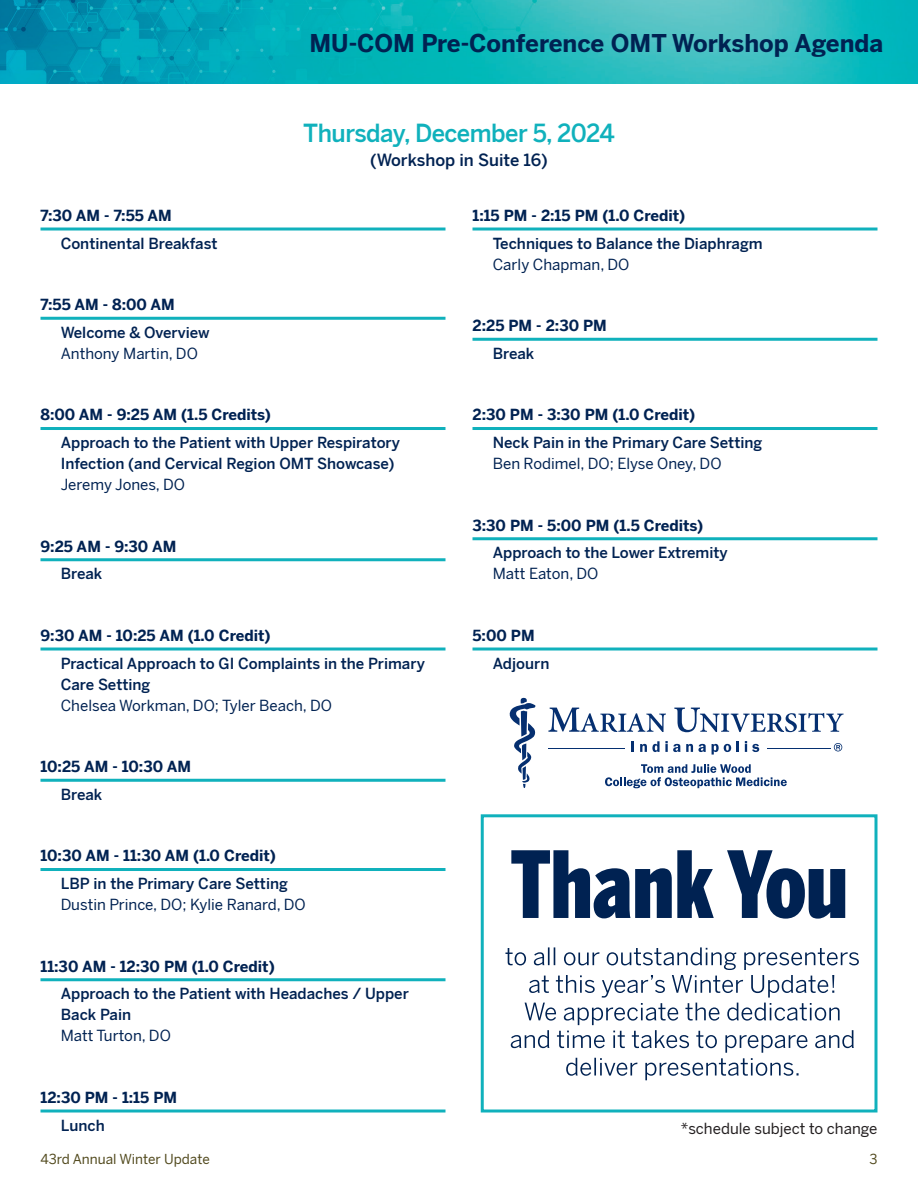
<style>
.page{position:relative;width:918px;height:1188px;background:#fff}
.page>*{position:absolute;margin:0;border:0;box-sizing:border-box;transform-origin:0 0}
.t1{font:500 24.45px "Benton Sans";letter-spacing:-.02em;color:#10b1bc}
.t2{font:700 24px "Benton Sans";color:#002252}
.t3{font:500 16.5px "Benton Sans";color:#002252}
.t4{font:500 15px/21px "Benton Sans";color:#002252}
.t5{font:700 15px "Benton Sans";color:#002252}
.t6{font:15px "Benton Sans";color:#002252}
.t7{font:15px "Benton Sans";color:#231f20}
.t8{font:13.5px "Benton Sans";color:#524a1e}
</style>
<div class="page">
<hr style="left:40px;top:228px;width:406px;height:3px;background:#10b1bc">
<hr style="left:40px;top:317px;width:406px;height:3px;background:#10b1bc">
<hr style="left:40px;top:427px;width:406px;height:3px;background:#10b1bc">
<hr style="left:40px;top:558px;width:406px;height:3px;background:#10b1bc">
<hr style="left:40px;top:648px;width:406px;height:3px;background:#10b1bc">
<hr style="left:40px;top:779px;width:406px;height:3px;background:#10b1bc">
<hr style="left:40px;top:868px;width:406px;height:3px;background:#10b1bc">
<hr style="left:40px;top:978px;width:406px;height:3px;background:#10b1bc">
<hr style="left:40px;top:1110px;width:406px;height:3px;background:#10b1bc">
<hr style="left:472px;top:228px;width:406px;height:3px;background:#10b1bc">
<hr style="left:472px;top:338px;width:406px;height:3px;background:#10b1bc">
<hr style="left:472px;top:427px;width:406px;height:3px;background:#10b1bc">
<hr style="left:472px;top:537px;width:406px;height:3px;background:#10b1bc">
<hr style="left:472px;top:648px;width:406px;height:3px;background:#10b1bc">
<img style="left:0;top:0;width:918px;height:83px">
<div style="left:481px;top:814px;width:397px;height:299px;background:#fff;border:3px solid #10b1bc"></div>
<svg style="left:505px;top:947px;width:354px;height:133px"></svg>
<svg style="left:511px;top:850px;width:334px;height:69px"></svg>
<svg style="left:548px;top:708px;width:118px;height:24px"></svg>
<svg style="left:674px;top:708px;width:170px;height:24px"></svg>
<hr style="left:548px;top:748px;width:77px;height:1px;background:#052f70">
<hr style="left:767px;top:748px;width:63px;height:1px;background:#052f70">
<svg style="left:632px;top:741px;width:2px;height:11px"></svg>
<svg style="left:640px;top:741px;width:40px;height:11px"></svg>
<svg style="left:686px;top:744px;width:20px;height:8px"></svg>
<svg style="left:712px;top:744px;width:19px;height:11px"></svg>
<svg style="left:737px;top:741px;width:2px;height:11px"></svg>
<svg style="left:745px;top:741px;width:14px;height:11px"></svg>
<svg style="left:834px;top:743px;width:8px;height:8px"></svg>
<svg style="left:605px;top:764px;width:182px;height:24px"></svg>
<svg style="left:509px;top:698px;width:27px;height:90px"></svg>
<h2 class="t2" style="left:310px;top:28px;width:575px">MU-COM Pre-Conference OMT Workshop Agenda</h2>
<p class="t5" style="left:40px;top:206px;width:133px">7:30 AM - 7:55 AM</p>
<p class="t4" style="left:61px;top:233px;width:158px">Continental Breakfast</p>
<p class="t5" style="left:40px;top:295px;width:136px">7:55 AM - 8:00 AM</p>
<p class="t4" style="left:61px;top:322px;width:150px">Welcome &amp; Overview</p>
<p class="t6" style="left:61px;top:344px;width:139px">Anthony Martin, DO</p>
<h1 class="t1" style="left:303px;top:118px;width:313px">Thursday, December 5, 2024</h1>
<p class="t3" style="left:370px;top:150px;width:179px">(Workshop in Suite 16)</p>
<p class="t5" style="left:472px;top:206px;width:214px">1:15 PM - 2:15 PM (1.0 Credit)</p>
<p class="t4" style="left:493px;top:233px;width:272px">Techniques to Balance the Diaphragm</p>
<p class="t6" style="left:493px;top:255px;width:138px">Carly Chapman, DO</p>
<p class="t5" style="left:472px;top:316px;width:136px">2:25 PM - 2:30 PM</p>
<p class="t4" style="left:493px;top:343px;width:43px">Break</p>
<p class="t5" style="left:40px;top:405px;width:232px">8:00 AM - 9:25 AM (1.5 Credits)</p>
<p class="t4" style="left:61px;top:432px;width:341px">Approach to the Patient with Upper Respiratory<br>Infection (and Cervical Region OMT Showcase)</p>
<p class="t6" style="left:61px;top:476px;width:126px">Jeremy Jones, DO</p>
<p class="t5" style="left:40px;top:537px;width:137px">9:25 AM - 9:30 AM</p>
<p class="t4" style="left:61px;top:563px;width:43px">Break</p>
<p class="t5" style="left:40px;top:626px;width:232px">9:30 AM - 10:25 AM (1.0 Credit)</p>
<p class="t4" style="left:61px;top:653px;width:366px">Practical Approach to GI Complaints in the Primary<br>Care Setting</p>
<p class="t6" style="left:61px;top:696px;width:273px">Chelsea Workman, DO; Tyler Beach, DO</p>
<p class="t5" style="left:40px;top:757px;width:152px">10:25 AM - 10:30 AM</p>
<p class="t4" style="left:61px;top:784px;width:43px">Break</p>
<p class="t5" style="left:40px;top:846px;width:237px">10:30 AM - 11:30 AM (1.0 Credit)</p>
<p class="t4" style="left:61px;top:873px;width:229px">LBP in the Primary Care Setting</p>
<p class="t6" style="left:61px;top:896px;width:247px">Dustin Prince, DO; Kylie Ranard, DO</p>
<p class="t5" style="left:40px;top:957px;width:236px">11:30 AM - 12:30 PM (1.0 Credit)</p>
<p class="t4" style="left:61px;top:983px;width:350px">Approach to the Patient with Headaches / Upper<br>Back Pain</p>
<p class="t6" style="left:61px;top:1027px;width:112px">Matt Turton, DO</p>
<p class="t5" style="left:40px;top:1088px;width:138px">12:30 PM - 1:15 PM</p>
<p class="t4" style="left:61px;top:1115px;width:45px">Lunch</p>
<p class="t5" style="left:472px;top:405px;width:224px">2:30 PM - 3:30 PM (1.0 Credit)</p>
<p class="t4" style="left:493px;top:432px;width:271px">Neck Pain in the Primary Care Setting</p>
<p class="t6" style="left:493px;top:455px;width:230px">Ben Rodimel, DO; Elyse Oney, DO</p>
<p class="t5" style="left:472px;top:516px;width:232px">3:30 PM - 5:00 PM (1.5 Credits)</p>
<p class="t4" style="left:493px;top:542px;width:237px">Approach to the Lower Extremity</p>
<p class="t6" style="left:493px;top:565px;width:107px">Matt Eaton, DO</p>
<p class="t5" style="left:472px;top:626px;width:64px">5:00 PM</p>
<p class="t4" style="left:493px;top:653px;width:58px">Adjourn</p>
<p class="t7" style="left:681px;top:1120px;width:198px">*schedule subject to change</p>
<p class="t8" style="left:40px;top:1151px;width:171px">43rd Annual Winter Update</p>
<p class="t8" style="left:869px;top:1151px;width:10px">3</p>
</div>
